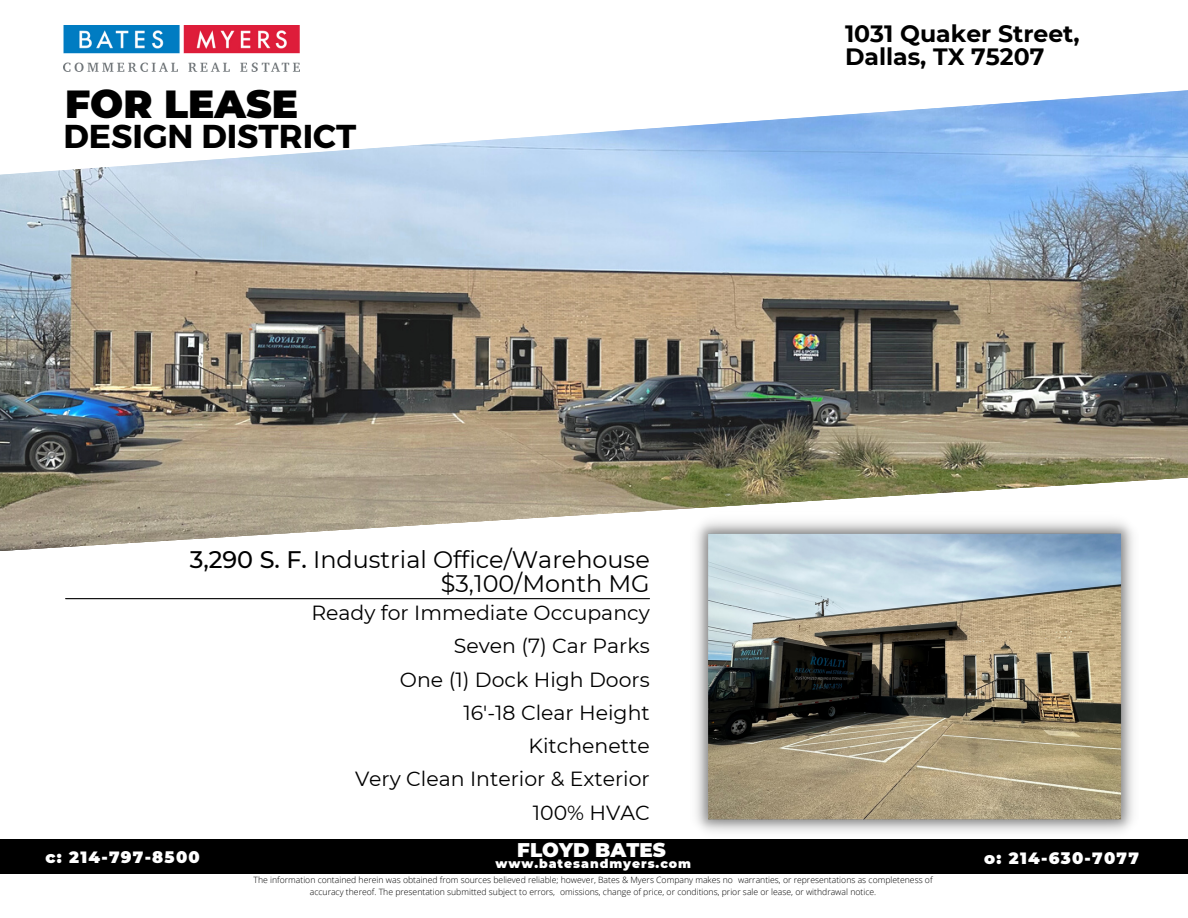
<style>
.page{position:relative;width:1188px;height:918px;background:#fff}
.page>*{position:absolute;margin:0;border:0;box-sizing:border-box;transform-origin:0 0}
.t1{font:900 39.15px "Montserrat";color:#000}
.t2{font:700 33.15px "Montserrat";color:#000}
.t3{font:23.85px/24.5px "Montserrat";color:#000;text-align:right}
.t4{font:700 23.55px/23.2px "Montserrat";color:#000}
.t5{font:20.4px/33.2px "Montserrat";color:#000;text-align:right}
.t6{font:900 19.8px "Montserrat";color:#fff}
.t7{font:900 16.35px "Montserrat";letter-spacing:.075em;color:#fff}
.t8{font:900 12.3px "Montserrat";letter-spacing:.075em;color:#fff}
.t9{font:300 8.7px/11.6px "Open Sans";color:#000;text-align:center}
.s1{font-weight:500}
</style>
<div class="page">
<img style="left:0;top:190px;width:1188px;height:285px">
<svg style="left:0;top:25px;width:1188px;height:165px"></svg>
<svg style="left:0;top:475px;width:1188px;height:125px"></svg>
<img style="left:688px;top:512px;width:453px;height:320px">
<img style="left:64px;top:25px;width:236px;height:46px">
<div style="left:0;top:839px;width:1188px;height:35px;background:#000"></div>
<hr style="left:66px;top:598px;width:584px;height:1px;background:#000">
<h1 class="t1" style="left:65px;top:80px;width:235px">FOR LEASE</h1>
<h2 class="t2" style="left:64px;top:115px;width:294px">DESIGN DISTRICT</h2>
<h3 class="t4" style="left:845px;top:21px;width:236px">1031 Quaker Street,<br>Dallas, TX 75207</h3>
<h3 class="t3" style="left:190px;top:547px;width:462px"><span class="s1">3,290 S. F.</span> Industrial Office/Warehouse $3,100/Month MG</h3>
<h3 class="t7" style="left:46px;top:847px;width:156px">c: 214-797-8500</h3>
<h3 class="t5" style="left:311px;top:596px;width:340px">Ready for Immediate Occupancy<br>Seven (7) Car Parks<br>One (1) Dock High Doors<br>16'-18 Clear Height<br>Kitchenette<br>Very Clean Interior &amp; Exterior<br>100% HVAC</h3>
<h3 class="t6" style="left:517px;top:838px;width:150px">FLOYD BATES</h3>
<h3 class="t8" style="left:495px;top:856px;width:197px">www.batesandmyers.com</h3>
<h3 class="t7" style="left:984px;top:848px;width:156px">o: 214-630-7077</h3>
<p class="t9" style="left:254px;top:874px;width:681px">The information contained herein was obtained from sources believed reliable; however, Bates &amp; Myers Company makes no warranties, or representations as completeness of accuracy thereof. The presentation submitted subject to errors, omissions, change of price, or conditions, prior sale or lease, or withdrawal notice.</p>
</div>
